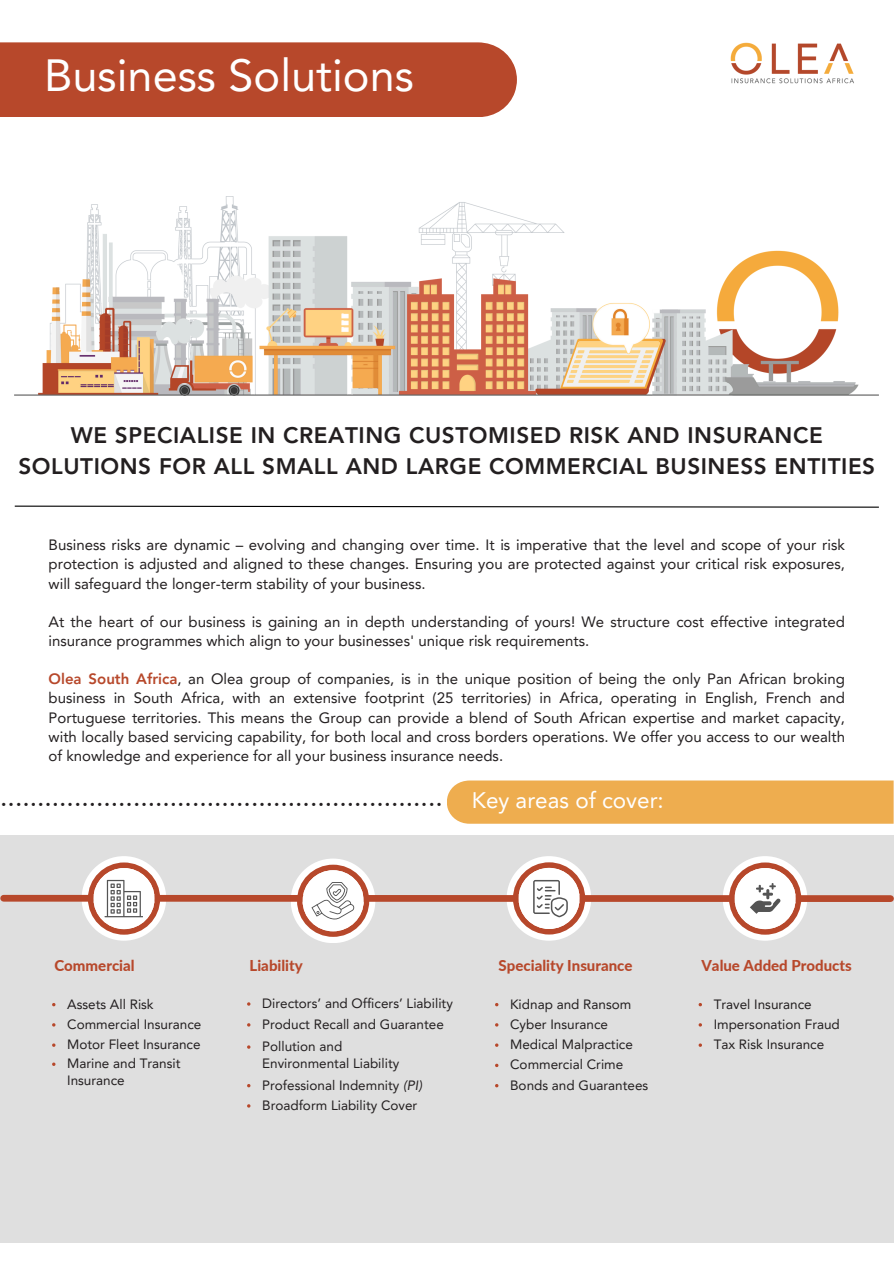
<style>
.page{position:relative;width:894px;height:1264px;background:#fff}
.page>*{position:absolute;margin:0;border:0;box-sizing:border-box;transform-origin:0 0}
.t1{font:45px "Avenir LT Pro";color:#fff}
.t2{font:26.55px "Avenir LT Pro";color:#231f20}
.t3{font:800 22.5px/30.3px "Avenir LT Pro";letter-spacing:.025em;color:#231f20;text-align:center}
.t4{font:22.5px "Avenir LT Pro";color:#fff}
.t5{font:15px/19.2px "Avenir LT Pro";color:#231f20;text-align:justify}
.t6{font:800 15px "Lato";color:#b7482b}
.t7{font:13.5px/16.8px "Avenir LT Pro";color:#231f20}
.s1{font-weight:800;color:#b7482b}
.s2{color:#545454}
.s3{font-style:italic}
</style>
<div class="page">
<div style="left:0;top:835px;width:893px;height:407px;background:#dfdfdf"></div>
<div style="left:447px;top:780px;width:446px;height:43px;background:#eead4f"></div>
<div style="left:0;top:42px;width:516px;height:75px;background:#b7482b"></div>
<svg style="left:14px;top:505px;width:865px;height:3px"></svg>
<div style="left:4px;top:894px;width:886px;height:8px;background:#b7482b"></div>
<svg style="left:722px;top:856px;width:85px;height:84px"></svg>
<svg style="left:82px;top:856px;width:84px;height:84px"></svg>
<svg style="left:290px;top:858px;width:85px;height:85px"></svg>
<svg style="left:506px;top:856px;width:85px;height:84px"></svg>
<img style="left:15px;top:197px;width:863px;height:199px">
<img style="left:730px;top:42px;width:124px;height:42px">
<h2 class="t1" style="left:44px;top:57px;width:371px">Business Solutions</h2>
<p class="t3" style="left:18px;top:422px;width:858px">WE SPECIALISE IN CREATING CUSTOMISED RISK AND INSURANCE<br>SOLUTIONS FOR ALL SMALL AND LARGE COMMERCIAL BUSINESS ENTITIES</p>
<h1 class="t5" style="left:49px;top:537px;width:797px">Business risks are dynamic – evolving and changing over time. It is imperative that the level and scope of your risk protection is adjusted and aligned to these changes. Ensuring you are protected against your critical risk exposures, will safeguard the longer-term stability of your business.</h1>
<p class="t5" style="left:49px;top:613px;width:797px">At the heart of our business is gaining an in depth understanding of yours! We structure cost effective integrated insurance programmes which align to your businesses' unique risk requirements.</p>
<p class="t5" style="left:49px;top:670px;width:797px"><span class="s1">Olea South Africa</span>, an Olea group of companies, is <span class="s2">i</span>n the unique position of being the only Pan African broking business in South Africa, with an extensive footprint (25 territories) in Africa, operating in English, French and Portuguese territories. This means the Group can provide a blend of South African expertise and market capacity, with locally based servicing capability, for both local and cross borders operations. We offer you access to our wealth of knowledge and experience for all your business insurance needs.</p>
<h5 class="t2" style="left:0;top:786px;width:444px">............................................................</h5>
<h5 class="t4" style="left:471px;top:790px;width:193px">Key areas of cover:</h5>
<p class="t6" style="left:54px;top:956px;width:82px">Commercial</p>
<p class="t6" style="left:249px;top:956px;width:55px">Liability</p>
<p class="t6" style="left:498px;top:956px;width:135px">Speciality Insurance</p>
<p class="t6" style="left:701px;top:956px;width:152px">Value Added Products</p>
<p class="t7" style="left:510px;top:996px;width:123px">Kidnap and Ransom</p>
<h4 class="t7" style="left:510px;top:1016px;width:99px">Cyber Insurance</h4>
<h4 class="t7" style="left:510px;top:1037px;width:124px">Medical Malpractice</h4>
<h4 class="t7" style="left:510px;top:1057px;width:115px">Commercial Crime</h4>
<h4 class="t7" style="left:510px;top:1077px;width:140px">Bonds and Guarantees</h4>
<p class="t7" style="left:262px;top:996px;width:192px">Directors’ and Officers’ Liability</p>
<p class="t7" style="left:67px;top:996px;width:88px">Assets All Risk</p>
<p class="t7" style="left:67px;top:1016px;width:136px">Commercial Insurance</p>
<p class="t7" style="left:67px;top:1037px;width:135px">Motor Fleet Insurance</p>
<p class="t7" style="left:67px;top:1056px;width:115px">Marine and Transit<br>Insurance</p>
<h5 class="t7" style="left:713px;top:996px;width:100px">Travel Insurance</h5>
<h3 class="t7" style="left:713px;top:1016px;width:128px">Impersonation Fraud</h3>
<p class="t7" style="left:713px;top:1037px;width:112px">Tax Risk Insurance</p>
<p class="t7" style="left:262px;top:1016px;width:183px">Product Recall and Guarantee</p>
<p class="t7" style="left:262px;top:1039px;width:139px">Pollution and<br>Environmental Liability</p>
<p class="t7" style="left:262px;top:1077px;width:161px">Professional Indemnity <span class="s3">(PI)</span></p>
<p class="t7" style="left:262px;top:1097px;width:157px">Broadform Liability Cover</p>
</div>
